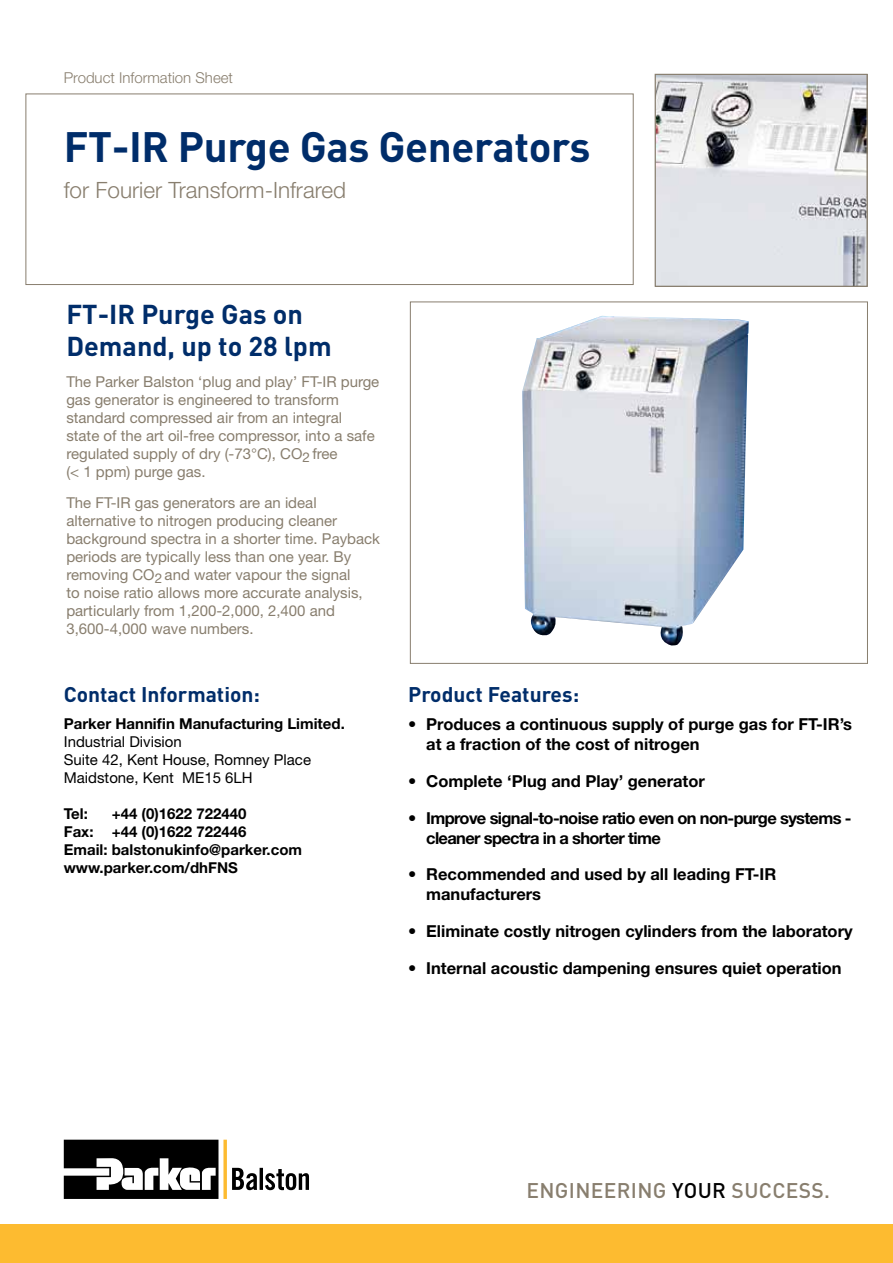
<style>
.page{position:relative;width:893px;height:1263px;background:#fff}
.page>*{position:absolute;margin:0;border:0;box-sizing:border-box;transform-origin:0 0}
.t1{font:700 42px "DIN";letter-spacing:-.01em;color:#002d6a}
.t2{font:700 27px/32.4px "DIN";color:#002d6a}
.t3{font:300 22.5px "Helvetica Neue LT Std";color:#887e6e}
.t4{font:700 21px "DIN";color:#002d6a}
.t5{font:500 21px "DIN";letter-spacing:.015em;color:#887e6e}
.t6{font:700 16.5px/19.8px "Helvetica Neue LT Std";color:#000}
.t7{font:700 16.5px/19.8px "Helvetica Neue LT Std";letter-spacing:-.04em;color:#000}
.t8{font:15px/18px "Helvetica Neue LT Std";color:#887e6e}
.t9{font:700 15px/18px "Helvetica Neue LT Std";color:#000}
.t10{font:15px/18px "Helvetica Neue LT Std";color:#000}
.t11{font:300 15px "Helvetica Neue LT Std";color:#887e6e}
.s1{color:#000}
</style>
<div class="page">
<img style="left:657px;top:76px;width:208px;height:208px">
<div style="left:655px;top:74px;width:212px;height:213px;border:1px solid #887e6e"></div>
<svg style="left:64px;top:1140px;width:245px;height:59px"></svg>
<img style="left:522px;top:316px;width:227px;height:330px">
<div style="left:26px;top:94px;width:608px;height:191px;border:1px solid #887e6e"></div>
<div style="left:0;top:1225px;width:893px;height:38px;background:#fdbb30"></div>
<p class="t11" style="left:64px;top:68px;width:171px">Product Information Sheet</p>
<h1 class="t1" style="left:64px;top:120px;width:528px">FT-IR Purge Gas Generators</h1>
<h3 class="t3" style="left:64px;top:176px;width:284px">for Fourier Transform-Infrared</h3>
<h2 class="t2" style="left:66px;top:297px;width:267px">FT-IR Purge Gas on<br>Demand, up to 28 lpm</h2>
<p class="t8" style="left:66px;top:373px;width:314px">The Parker Balston ‘plug and play’ FT-IR purge gas generator is engineered to transform standard compressed air from an integral<br>state of the art oil-free compressor, into a safe regulated supply of dry (-73°C), CO<sub>2</sub> free<br>(&lt; 1 ppm) purge gas.</p>
<p class="t8" style="left:66px;top:493px;width:315px">The FT-IR gas generators are an ideal alternative to nitrogen producing cleaner background spectra in a shorter time. Payback periods are typically less than one year. By removing CO<sub>2</sub> and water vapour the signal<br>to noise ratio allows more accurate analysis, particularly from 1,200-2,000, 2,400 and 3,600-4,000 wave numbers.</p>
<h3 class="t4" style="left:64px;top:681px;width:198px">Contact Information:</h3>
<p class="t9" style="left:64px;top:714px;width:283px">Parker Hannifin Manufacturing Limited.</p>
<p class="t10" style="left:64px;top:732px;width:249px">Industrial Division<br>Suite 42, Kent House, Romney Place<br>Maidstone, Kent ME15 6LH</p>
<p class="t9" style="left:64px;top:804px;width:26px">Tel:</p>
<p class="t9" style="left:64px;top:804px;width:240px;text-indent:48px">+44 (0)1622 722440<br>Fax: +44 (0)1622 722446<br>Email: balstonukinfo@parker.com www.parker.com/dhFNS</p>
<h3 class="t4" style="left:408px;top:681px;width:172px">Product Features:</h3>
<p class="t6" style="left:426px;top:714px;width:427px;text-indent:-18px">• Produces a continuous supply of purge gas for FT-IR’s at a fraction of the cost of nitrogen</p>
<p class="t6" style="left:408px;top:771px;width:298px">• Complete ‘Plug and Play’ generator</p>
<p class="t7" style="left:426px;top:808px;width:427px;text-indent:-18px">• Improve signal-to-noise ratio even on non-purge systems - cleaner spectra in a shorter time</p>
<p class="t6" style="left:426px;top:864px;width:352px;text-indent:-18px">• Recommended and used by all leading FT-IR manufacturers</p>
<p class="t6" style="left:408px;top:921px;width:446px">• Eliminate costly nitrogen cylinders from the laboratory</p>
<p class="t6" style="left:408px;top:958px;width:435px">• Internal acoustic dampening ensures quiet operation</p>
<h3 class="t5" style="left:526px;top:1177px;width:305px">ENGINEERING <span class="s1">YOUR</span> SUCCESS.</h3>
</div>
